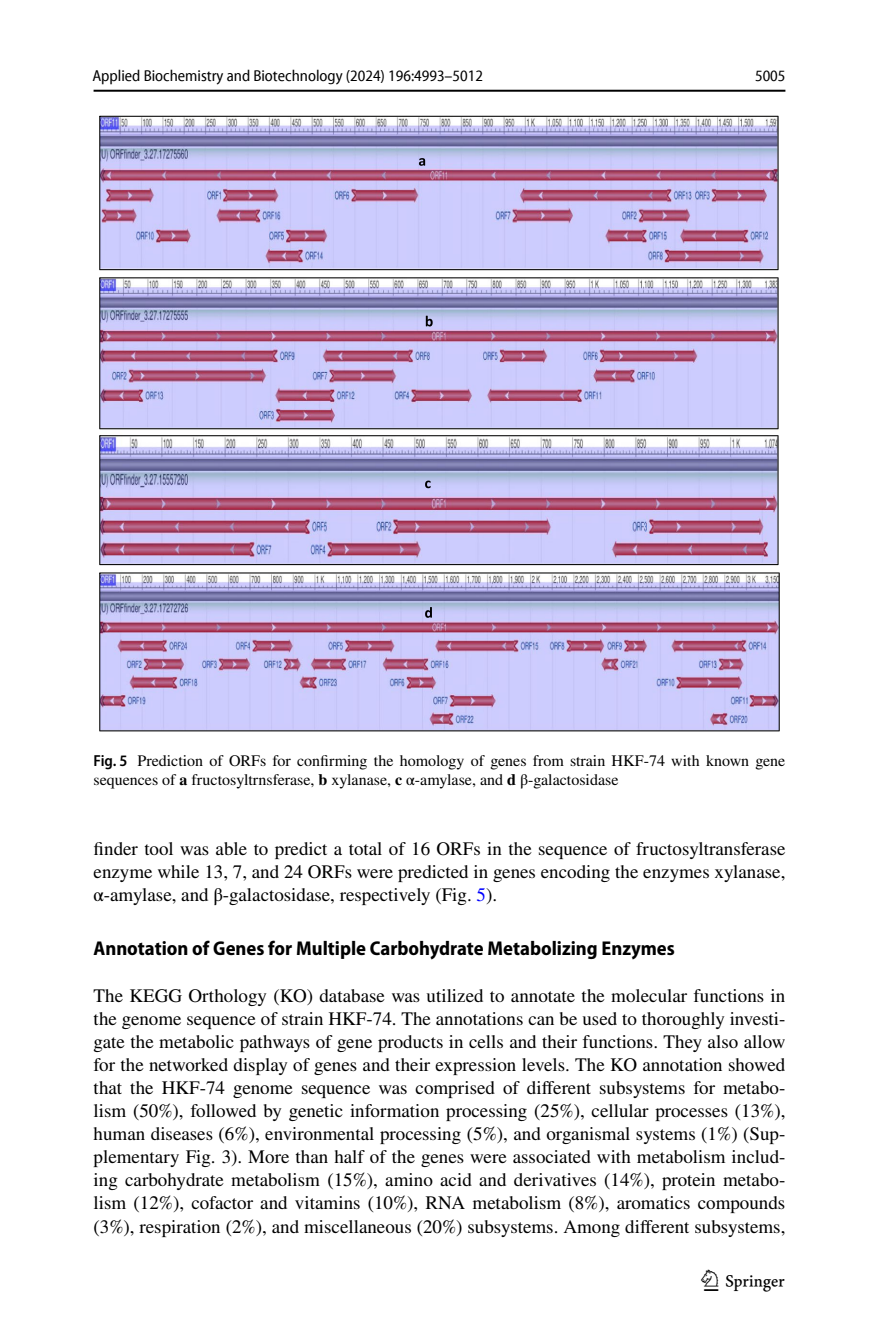
<style>
.page{position:relative;width:879px;height:1333px;background:#fff}
.page>*{position:absolute;margin:0;border:0;box-sizing:border-box;transform-origin:0 0}
.t1{font:30px "Springnew Regular 5";color:#000}
.t2{font:700 semi-condensed 20px "Myriad Pro";color:#000}
.t3{font:19px/23px "STIX";color:#000;text-align:justify}
.t4{font:16px/18.4px "STIX";color:#000}
.t5{font:semi-condensed 16px "Myriad Pro Unic";color:#000}
.s1{font-family:"Myriad Pro";font-weight:600;font-stretch:semi-condensed}
.s2{font-weight:700}
.s3{color:#00f}
</style>
<div class="page">
<hr style="left:94px;top:90px;width:691px;height:2px;background:#000">
<img style="left:100px;top:117px;width:679px;height:449px">
<svg style="left:99px;top:277px;width:679px;height:152px;background:#bbabd5"></svg>
<svg style="left:99px;top:435px;width:679px;height:130px;background:#b6a2ca"></svg>
<svg style="left:99px;top:572px;width:681px;height:159px;background:#bbaeda"></svg>
<svg style="left:99px;top:116px;width:679px;height:154px;background:#baacd6"></svg>
<svg style="left:419px;top:158px;width:6px;height:8px"></svg>
<svg style="left:426px;top:316px;width:7px;height:10px"></svg>
<svg style="left:425px;top:480px;width:6px;height:8px"></svg>
<svg style="left:425px;top:607px;width:7px;height:10px"></svg>
<p class="t5" style="left:92px;top:69px;width:392px">Applied Biochemistry and Biotechnology (2024) 196:4993–5012</p>
<p class="t5" style="left:755px;top:69px;width:32px">5005</p>
<p class="t4" style="left:94px;top:752px;width:693px"><span class="s1">Fig. 5</span> Prediction of ORFs for confirming the homology of genes from strain HKF-74 with known gene sequences of <span class="s2">a</span> fructosyltrnsferase, <span class="s2">b</span> xylanase, <span class="s2">c</span> α-amylase, and <span class="s2">d</span> β-galactosidase</p>
<p class="t3" style="left:94px;top:838px;width:693px">finder tool was able to predict a total of 16 ORFs in the sequence of fructosyltransferase enzyme while 13, 7, and 24 ORFs were predicted in genes encoding the enzymes xylanase, α-amylase, and β-galactosidase, respectively (Fig. <span class="s3">5</span>).</p>
<p class="t2" style="left:94px;top:937px;width:583px">Annotation of Genes for Multiple Carbohydrate Metabolizing Enzymes</p>
<p class="t3" style="left:94px;top:985px;width:693px">The KEGG Orthology (KO) database was utilized to annotate the molecular functions in the genome sequence of strain HKF-74. The annotations can be used to thoroughly investi&shy;gate the metabolic pathways of gene products in cells and their functions. They also allow for the networked display of genes and their expression levels. The KO annotation showed that the HKF-74 genome sequence was comprised of different subsystems for metabo&shy;lism (50%), followed by genetic information processing (25%), cellular processes (13%), human diseases (6%), environmental processing (5%), and organismal systems (1%) (Sup&shy;plementary Fig. 3). More than half of the genes were associated with metabolism includ&shy;ing carbohydrate metabolism (15%), amino acid and derivatives (14%), protein metabo&shy;lism (12%), cofactor and vitamins (10%), RNA metabolism (8%), aromatics compounds (3%), respiration (2%), and miscellaneous (20%) subsystems. Among different subsystems,</p>
<h1 class="t1" style="left:704px;top:1269px;width:83px">1 3</h1>
</div>
